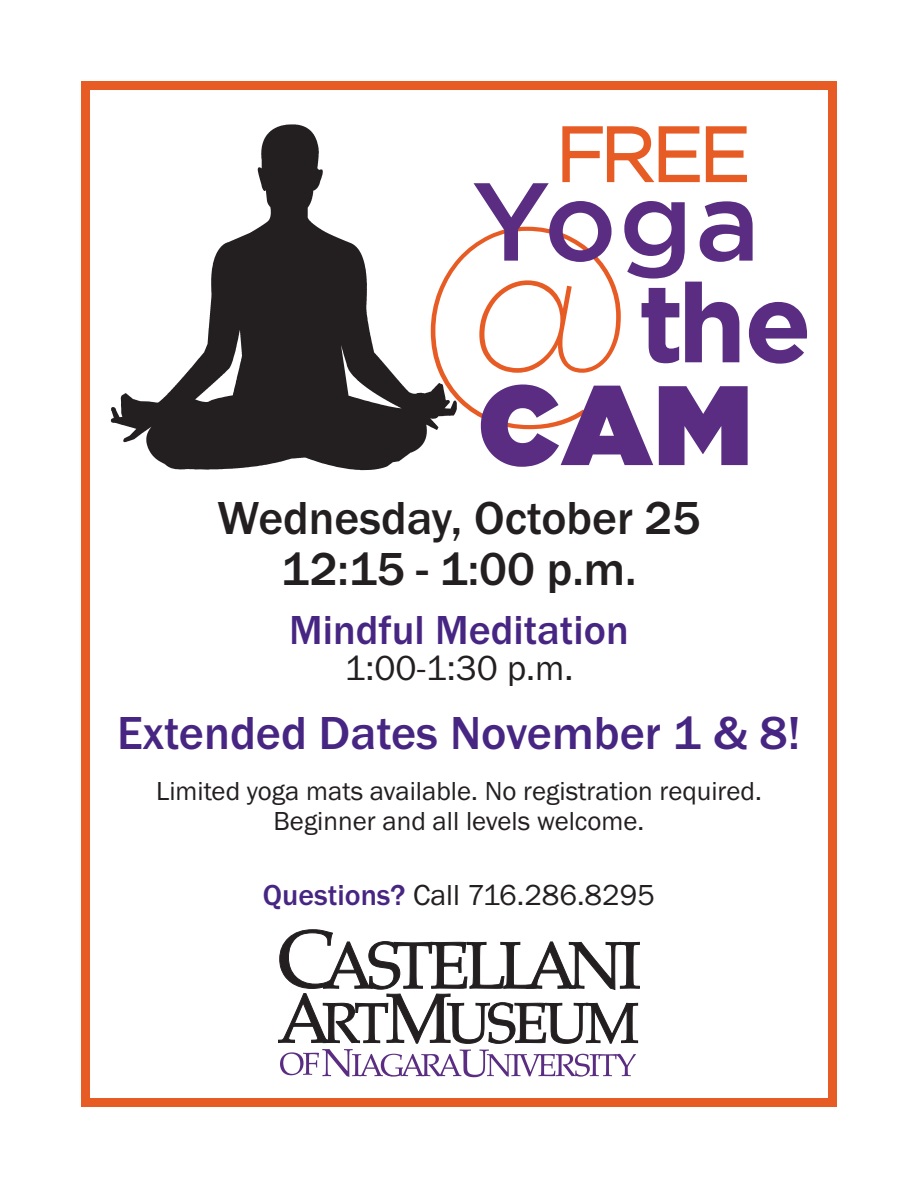
<style>
.page{position:relative;width:918px;height:1188px;background:#fff}
.page>*{position:absolute;margin:0;border:0;box-sizing:border-box;transform-origin:0 0}
.t1{font:500 48px/51px "Franklin Gothic";color:#231f20;text-align:center}
.t2{font:500 48px "Franklin Gothic";color:#472683}
.t3{font:500 42px "Franklin Gothic";color:#472683}
.t4{font:36px "Franklin Gothic";color:#231f20}
.t5{font:30px "Franklin Gothic";color:#231f20}
.t6{font:27px/29.4px "Franklin Gothic";color:#231f20;text-align:center}
.s1{font-weight:500;color:#472683}
</style>
<div class="page">
<div style="left:81px;top:81px;width:756px;height:1026px;border:9px solid #e75c24"></div>
<svg style="left:111px;top:124px;width:320px;height:346px"></svg>
<svg style="left:127px;top:404px;width:6px;height:11px"></svg>
<svg style="left:431px;top:126px;width:376px;height:341px"></svg>
<svg style="left:278px;top:929px;width:362px;height:148px"></svg>
<h1 class="t1" style="left:218px;top:492px;width:484px">Wednesday, October 25<br>12:15 - 1:00 p.m.</h1>
<h2 class="t3" style="left:289px;top:604px;width:341px">Mindful Meditation</h2>
<h3 class="t4" style="left:344px;top:646px;width:231px">1:00-1:30 p.m.</h3>
<h1 class="t2" style="left:117px;top:705px;width:685px">Extended Dates November 1 &amp; 8!</h1>
<p class="t6" style="left:156px;top:776px;width:607px">Limited yoga mats available. No registration required.<br>Beginner and all levels welcome.</p>
<p class="t5" style="left:263px;top:877px;width:394px"><span class="s1">Questions?</span> Call 716.286.8295</p>
</div>
